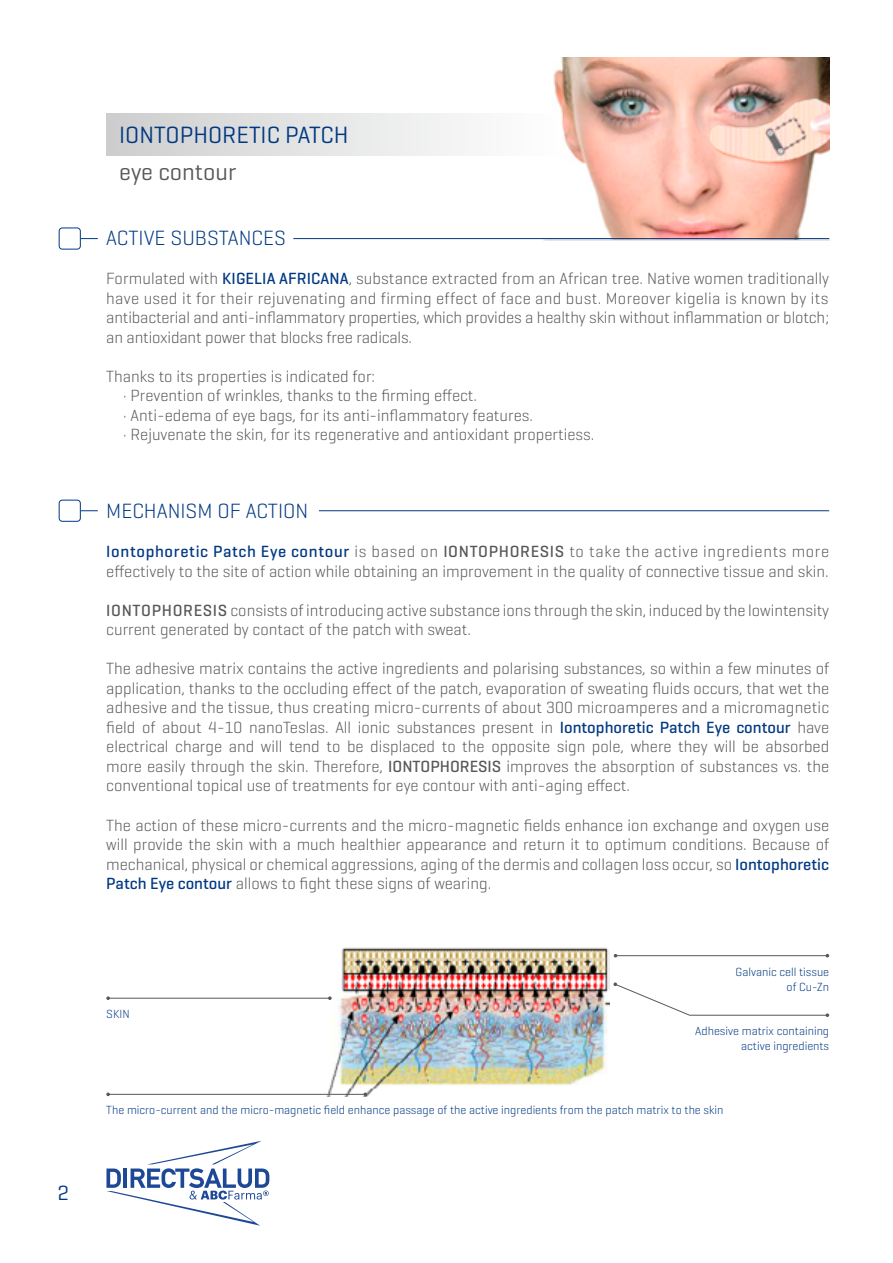
<style>
.page{position:relative;width:893px;height:1263px;background:#fff}
.page>*{position:absolute;margin:0;border:0;box-sizing:border-box;transform-origin:0 0}
.t1{font:24px "Geogrotesque";color:#003882}
.t2{font:24px "Geogrotesque";color:#58585a}
.t3{font:300 21px "Geogrotesque";color:#003882}
.t4{font:21px "Geogrotesque";color:#003882}
.t5{font:300 16.5px/19.5px "Geogrotesque";color:#58585a;text-align:justify}
.t6{font:300 12px/15px "Geogrotesque";color:#003882;text-align:right}
.s1{font-weight:500;color:#003882}
.s2{font-weight:500}
</style>
<div class="page">
<img style="left:542px;top:58px;width:287px;height:183px">
<hr style="left:293px;top:238px;width:536px;height:1px;background:#003882">
<div style="left:59px;top:227px;width:22px;height:23px;border:1px solid #003882;border-radius:3px"></div>
<svg style="left:81px;top:238px;width:17px;height:1px"></svg>
<hr style="left:319px;top:510px;width:510px;height:1px;background:#003882">
<div style="left:59px;top:500px;width:22px;height:22px;border:1px solid #003882;border-radius:3px"></div>
<svg style="left:81px;top:510px;width:17px;height:1px"></svg>
<img style="left:316px;top:947px;width:294px;height:150px">
<hr style="left:108px;top:998px;width:222px;height:1px;background:#58585a">
<svg style="left:106px;top:996px;width:4px;height:4px"></svg>
<svg style="left:328px;top:996px;width:4px;height:4px"></svg>
<hr style="left:108px;top:1094px;width:257px;height:1px;background:#58585a">
<svg style="left:106px;top:1092px;width:4px;height:4px"></svg>
<svg style="left:363px;top:1092px;width:4px;height:4px"></svg>
<hr style="left:616px;top:955px;width:211px;height:1px;background:#58585a">
<svg style="left:613px;top:982px;width:216px;height:35px"></svg>
<div style="left:106px;top:113px;width:456px;height:43px;background:linear-gradient(to right,#cececf,#fff)"></div>
<svg style="left:106px;top:1141px;width:163px;height:85px"></svg>
<p class="t4" style="left:58px;top:1179px;width:13px">2</p>
<h1 class="t1" style="left:119px;top:120px;width:231px">IONTOPHORETIC PATCH</h1>
<h1 class="t2" style="left:119px;top:157px;width:119px">eye contour</h1>
<p class="t3" style="left:106px;top:225px;width:181px">ACTIVE SUBSTANCES</p>
<p class="t5" style="left:106px;top:268px;width:724px">Formulated with <span class="s1">KIGELIA AFRICANA</span>, substance extracted from an African tree. Native women traditionally have used it for their rejuvenating and firming effect of face and bust. Moreover kigelia is known by its antibacterial and anti-inflammatory properties, which provides a healthy skin without inflammation or blotch; an antioxidant power that blocks free radicals.</p>
<p class="t5" style="left:123px;top:366px;width:473px;text-align:left;text-indent:-17px">Thanks to its properties is indicated for:<br>· Prevention of wrinkles, thanks to the firming effect.<br>· Anti-edema of eye bags, for its anti-inflammatory features.<br>· Rejuvenate the skin, for its regenerative and antioxidant propertiess.</p>
<p class="t3" style="left:106px;top:498px;width:203px">MECHANISM OF ACTION</p>
<p class="t5" style="left:106px;top:541px;width:724px"><span class="s1">Iontophoretic Patch Eye contour</span> is based on <span class="s2">IONTOPHORESIS</span> to take the active ingredients more effectively to the site of action while obtaining an improvement in the quality of connective tissue and skin.</p>
<p class="t5" style="left:106px;top:600px;width:724px"><span class="s2">IONTOPHORESIS</span> consists of introducing active substance ions through the skin, induced by the lowintensity current generated by contact of the patch with sweat.</p>
<p class="t5" style="left:106px;top:658px;width:724px">The adhesive matrix contains the active ingredients and polarising substances, so within a few minutes of application, thanks to the occluding effect of the patch, evaporation of sweating fluids occurs, that wet the adhesive and the tissue, thus creating micro-currents of about 300 microamperes and a micromagnetic field of about 4-10 nanoTeslas. All ionic substances present in <span class="s1">Iontophoretic Patch Eye contour</span> have electrical charge and will tend to be displaced to the opposite sign pole, where they will be absorbed more easily through the skin. Therefore, <span class="s2">IONTOPHORESIS</span> improves the absorption of substances vs. the conventional topical use of treatments for eye contour with anti-aging effect.</p>
<p class="t5" style="left:106px;top:814px;width:724px">The action of these micro-currents and the micro-magnetic fields enhance ion exchange and oxygen use will provide the skin with a much healthier appearance and return it to optimum conditions. Because of mechanical, physical or chemical aggressions, aging of the dermis and collagen loss occur, so <span class="s1">Iontophoretic Patch Eye contour</span> allows to fight these signs of wearing.</p>
<p class="t6" style="left:106px;top:1006px;width:25px">SKIN</p>
<p class="t6" style="left:736px;top:964px;width:95px">Galvanic cell tissue of Cu-Zn</p>
<p class="t6" style="left:695px;top:1023px;width:135px">Adhesive matrix containing active ingredients</p>
<p class="t6" style="left:106px;top:1102px;width:619px">The micro-current and the micro-magnetic field enhance passage of the active ingredients from the patch matrix to the skin</p>
</div>
